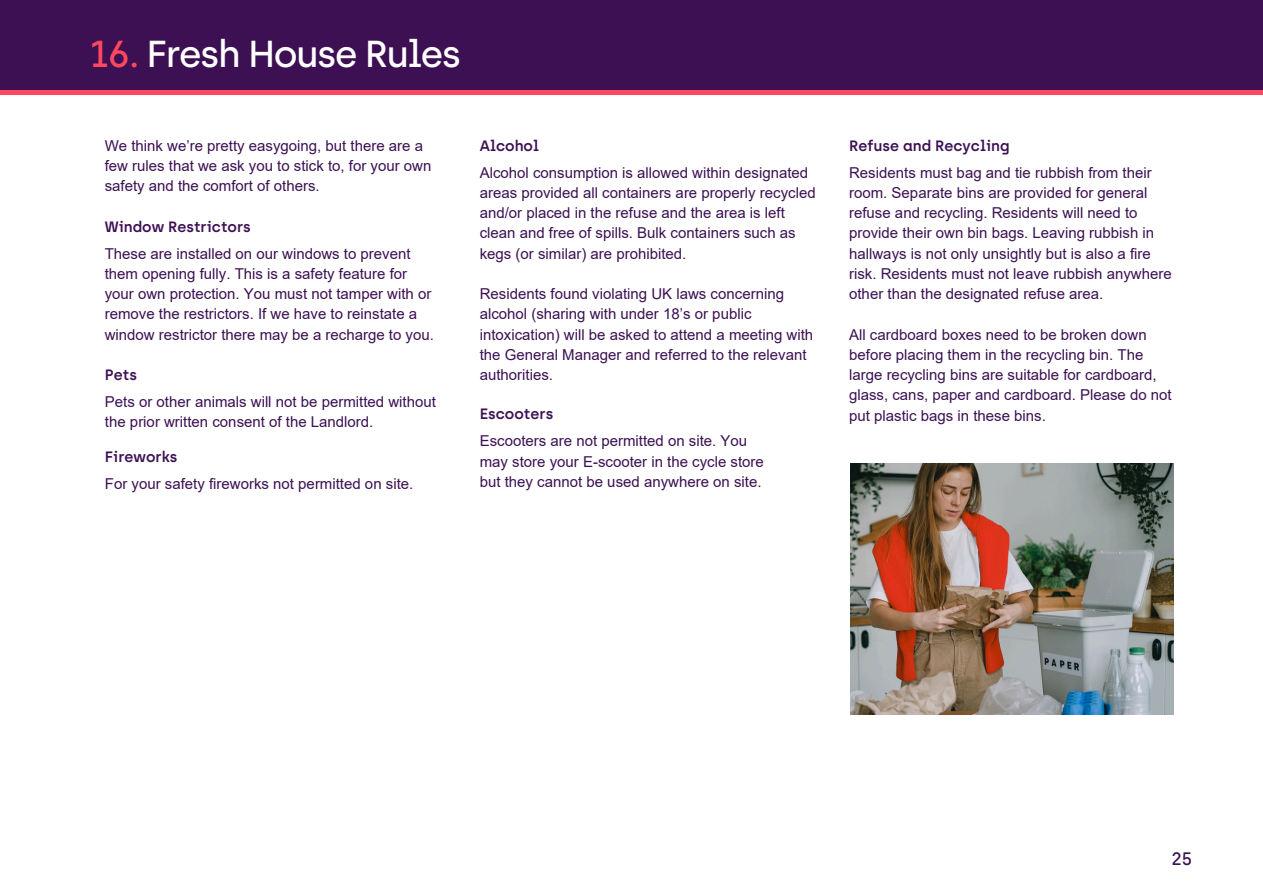
<style>
.page{position:relative;width:1263px;height:894px;background:#fff}
.page>*{position:absolute;margin:0;border:0;box-sizing:border-box;transform-origin:0 0}
.t1{font:500 37.5px "Archia";letter-spacing:-.04em;color:#fff}
.t2{font:500 18px "Archia";color:#3c1053}
.t3{font:15px/20.2px "Arial";color:#3c1053}
.t4{font:600 15px "Archia";color:#3c1053}
.s1{color:#ff485e}
</style>
<div class="page">
<div style="left:0;top:0;width:1263px;height:93px;background:#3c1053"></div>
<hr style="left:0;top:91px;width:1263px;height:4px;background:#ff485e">
<img style="left:850px;top:463px;width:323px;height:251px">
<h1 class="t1" style="left:89px;top:31px;width:373px"><span class="s1">16.</span> Fresh House Rules</h1>
<h2 class="t3" style="left:105px;top:135px;width:328px">We think we’re pretty easygoing, but there are a few rules that we ask you to stick to, for your own safety and the comfort of others.</h2>
<p class="t4" style="left:105px;top:217px;width:148px">Window Restrictors</p>
<p class="t3" style="left:105px;top:243px;width:331px">These are installed on our windows to prevent them opening fully. This is a safety feature for your own protection. You must not tamper with or remove the restrictors. If we have to reinstate a window restrictor there may be a recharge to you.</p>
<p class="t4" style="left:105px;top:365px;width:34px">Pets</p>
<h2 class="t3" style="left:105px;top:391px;width:332px">Pets or other animals will not be permitted without the prior written consent of the Landlord.</h2>
<p class="t4" style="left:105px;top:447px;width:74px">Fireworks</p>
<h2 class="t3" style="left:105px;top:473px;width:310px">For your safety fireworks not permitted on site.</h2>
<p class="t4" style="left:480px;top:136px;width:61px">Alcohol</p>
<p class="t3" style="left:480px;top:162px;width:337px">Alcohol consumption is allowed within designated areas provided all containers are properly recycled and/or placed in the refuse and the area is left clean and free of spills. Bulk containers such as kegs (or similar) are prohibited.</p>
<h2 class="t3" style="left:480px;top:284px;width:335px">Residents found violating UK laws concerning alcohol (sharing with under 18’s or public intoxication) will be asked to attend a meeting with the General Manager and referred to the relevant authorities.</h2>
<p class="t4" style="left:480px;top:405px;width:75px">Escooters</p>
<p class="t3" style="left:480px;top:431px;width:286px">Escooters are not permitted on site. You may store your E-scooter in the cycle store but they cannot be used anywhere on site.</p>
<p class="t4" style="left:849px;top:136px;width:162px">Refuse and Recycling</p>
<h2 class="t3" style="left:849px;top:162px;width:324px">Residents must bag and tie rubbish from their room. Separate bins are provided for general refuse and recycling. Residents will need to provide their own bin bags. Leaving rubbish in hallways is not only unsightly but is also a fire risk. Residents must not leave rubbish anywhere other than the designated refuse area.</h2>
<p class="t3" style="left:849px;top:324px;width:324px">All cardboard boxes need to be broken down before placing them in the recycling bin. The large recycling bins are suitable for cardboard, glass, cans, paper and cardboard. Please do not put plastic bags in these bins.</p>
<p class="t2" style="left:1171px;top:847px;width:23px">25</p>
</div>
